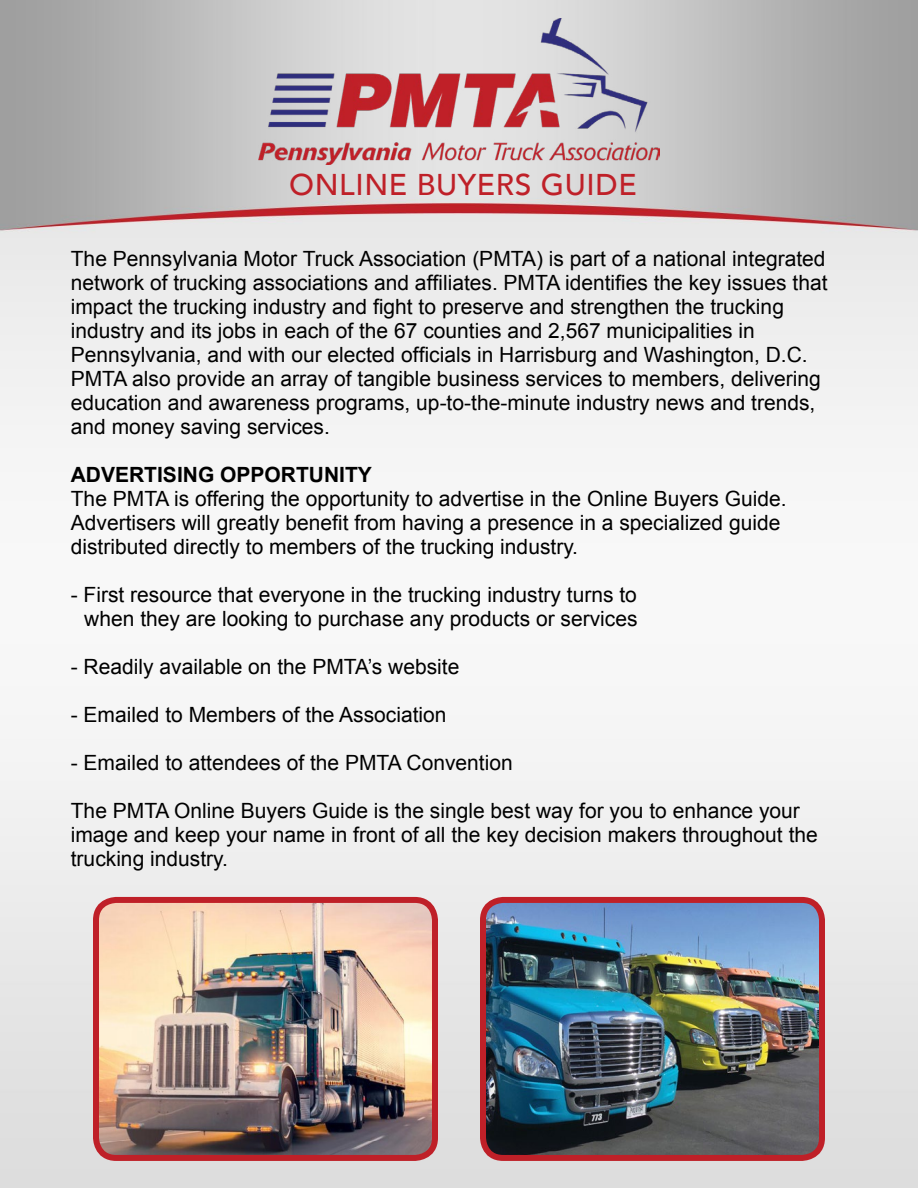
<style>
.page{position:relative;width:918px;height:1188px;background:#fff}
.page>*{position:absolute;margin:0;border:0;box-sizing:border-box;transform-origin:0 0}
.t1{font:500 30px "Avenir";letter-spacing:.02em;color:#bf2028}
.t2{font:21px/24px "Arial";color:#000}
.t3{font:700 21px "Arial";color:#000}
</style>
<div class="page">
<img style="left:0;top:1px;width:918px;height:1186px">
<img style="left:258px;top:18px;width:402px;height:147px">
<img style="left:483px;top:900px;width:339px;height:258px">
<div style="left:480px;top:897px;width:345px;height:264px;border:6px solid #bf2028;border-radius:20px"></div>
<img style="left:96px;top:900px;width:339px;height:258px">
<div style="left:93px;top:897px;width:345px;height:264px;border:6px solid #bf2028;border-radius:20px"></div>
<h1 class="t1" style="left:289px;top:158px;width:349px">ONLINE BUYERS GUIDE</h1>
<p class="t2" style="left:71px;top:246px;width:758px">The Pennsylvania Motor Truck Association (PMTA) is part of a national integrated network of trucking associations and affiliates. PMTA identifies the key issues that impact the trucking industry and fight to preserve and strengthen the trucking industry and its jobs in each of the 67 counties and 2,567 municipalities in Pennsylvania, and with our elected officials in Harrisburg and Washington, D.C.<br>PMTA also provide an array of tangible business services to members, delivering education and awareness programs, up-to-the-minute industry news and trends, and money saving services.</p>
<p class="t3" style="left:71px;top:460px;width:303px">ADVERTISING OPPORTUNITY</p>
<p class="t2" style="left:71px;top:486px;width:717px">The PMTA is offering the opportunity to advertise in the Online Buyers Guide.<br>Advertisers will greatly benefit from having a presence in a specialized guide distributed directly to members of the trucking industry.</p>
<p class="t2" style="left:71px;top:582px;width:568px;text-align:right">- First resource that everyone in the trucking industry turns to when they are looking to purchase any products or services</p>
<p class="t2" style="left:71px;top:654px;width:390px">- Readily available on the PMTA’s website</p>
<p class="t2" style="left:71px;top:702px;width:377px">- Emailed to Members of the Association</p>
<p class="t2" style="left:71px;top:750px;width:444px">- Emailed to attendees of the PMTA Convention</p>
<p class="t2" style="left:71px;top:798px;width:749px">The PMTA Online Buyers Guide is the single best way for you to enhance your image and keep your name in front of all the key decision makers throughout the trucking industry.</p>
</div>
